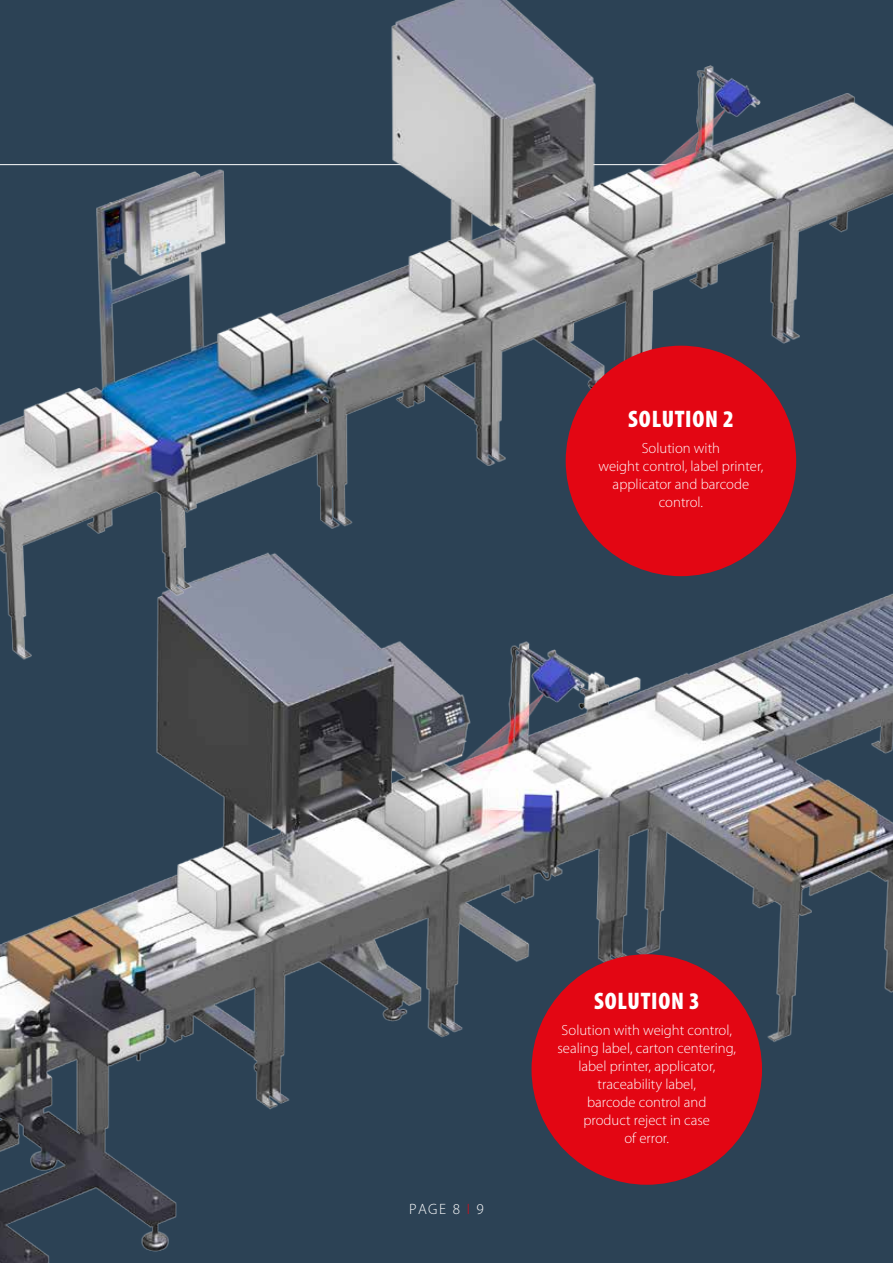
<style>
.page{position:relative;width:893px;height:1263px;background:#fff}
.page>*{position:absolute;margin:0;border:0;box-sizing:border-box;transform-origin:0 0}
.t1{font:900 condensed 24px "Myriad Pro";letter-spacing:.035em;color:#fff}
.t2{font:15px "Myriad MM 215 600";color:#fff}
.t3{font:300 14.7px/18px "Myriad Pro";color:#fff;text-align:center}
.s1{color:#e30613}
</style>
<div class="page">
<img style="left:0;top:668px;width:893px;height:595px">
<img style="left:0;top:0;width:893px;height:668px">
<div style="left:531px;top:954px;width:231px;height:231px;background:#e30613;border-radius:50%"></div>
<div style="left:566px;top:346px;width:230px;height:230px;background:#e30613;border-radius:50%"></div>
<h1 class="t1" style="left:628px;top:404px;width:107px">SOLUTION 2</h1>
<p class="t3" style="left:599px;top:439px;width:166px">Solution with<br>weight control, label printer, applicator and barcode control.</p>
<p class="t2" style="left:409px;top:1201px;width:76px">PAGE 8 <span class="s1">I</span> 9</p>
<h1 class="t1" style="left:594px;top:986px;width:107px">SOLUTION 3</h1>
<p class="t3" style="left:557px;top:1021px;width:180px">Solution with weight control, sealing label, carton centering, label printer, applicator, traceability label,<br>barcode control and<br>product reject in case<br>of error.</p>
</div>
